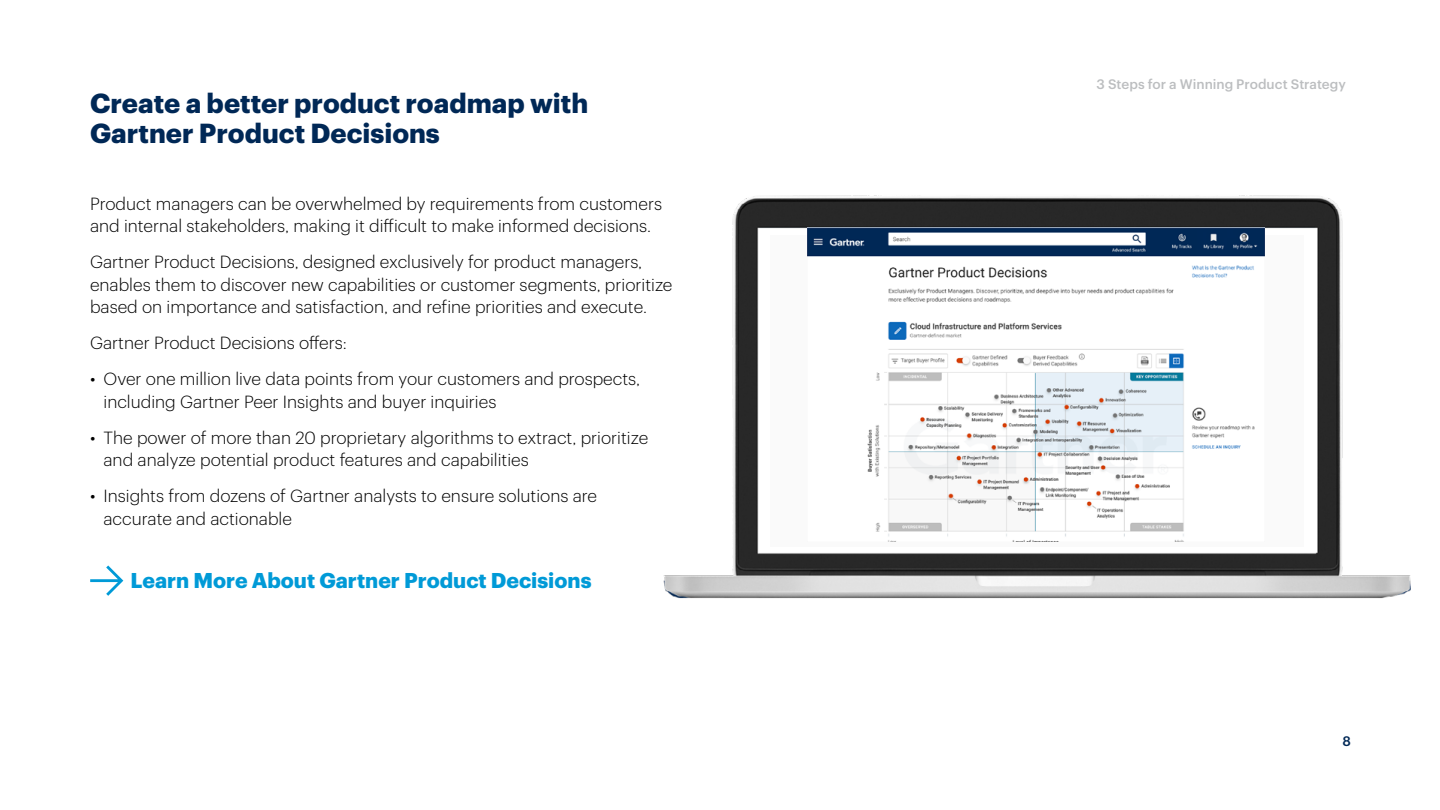
<style>
.page{position:relative;width:1440px;height:810px;background:#fff}
.page>*{position:absolute;margin:0;border:0;box-sizing:border-box;transform-origin:0 0}
.t1{font:700 27px/30px "Graphik";color:#002856}
.t2{font:700 21px "Graphik";color:#009ad7}
.t3{font:300 17.25px/22.5px "Graphik";color:#000}
.t4{font:500 13.5px "Graphik";color:#bcbec0}
.t5{font:500 13.5px "Graphik";color:#002856}
</style>
<div class="page">
<svg style="left:90px;top:566px;width:33px;height:30px"></svg>
<img style="left:663px;top:195px;width:748px;height:404px">
<div style="left:770px;top:235px;width:533px;height:311px;background:#fafafa"></div>
<img style="left:807px;top:228px;width:457px;height:314px">
<h1 class="t1" style="left:90px;top:85px;width:500px">Create a better product roadmap with<br>Gartner Product Decisions</h1>
<p class="t3" style="left:90px;top:191px;width:573px">Product managers can be overwhelmed by requirements from customers and internal stakeholders, making it difficult to make informed decisions.</p>
<p class="t3" style="left:90px;top:249px;width:584px">Gartner Product Decisions, designed exclusively for product managers, enables them to discover new capabilities or customer segments, prioritize based on importance and satisfaction, and refine priorities and execute.</p>
<p class="t3" style="left:90px;top:330px;width:258px">Gartner Product Decisions offers:</p>
<p class="t3" style="left:104px;top:366px;width:538px;text-indent:-14px">• Over one million live data points from your customers and prospects, including Gartner Peer Insights and buyer inquiries</p>
<p class="t3" style="left:104px;top:425px;width:546px;text-indent:-14px">• The power of more than 20 proprietary algorithms to extract, prioritize and analyze potential product features and capabilities</p>
<p class="t3" style="left:104px;top:483px;width:495px;text-indent:-14px">• Insights from dozens of Gartner analysts to ensure solutions are accurate and actionable</p>
<p class="t2" style="left:130px;top:564px;width:462px">Learn More About Gartner Product Decisions</p>
<p class="t4" style="left:1096px;top:74px;width:251px">3 Steps for a Winning Product Strategy</p>
<p class="t5" style="left:1342px;top:731px;width:10px">8</p>
</div>
